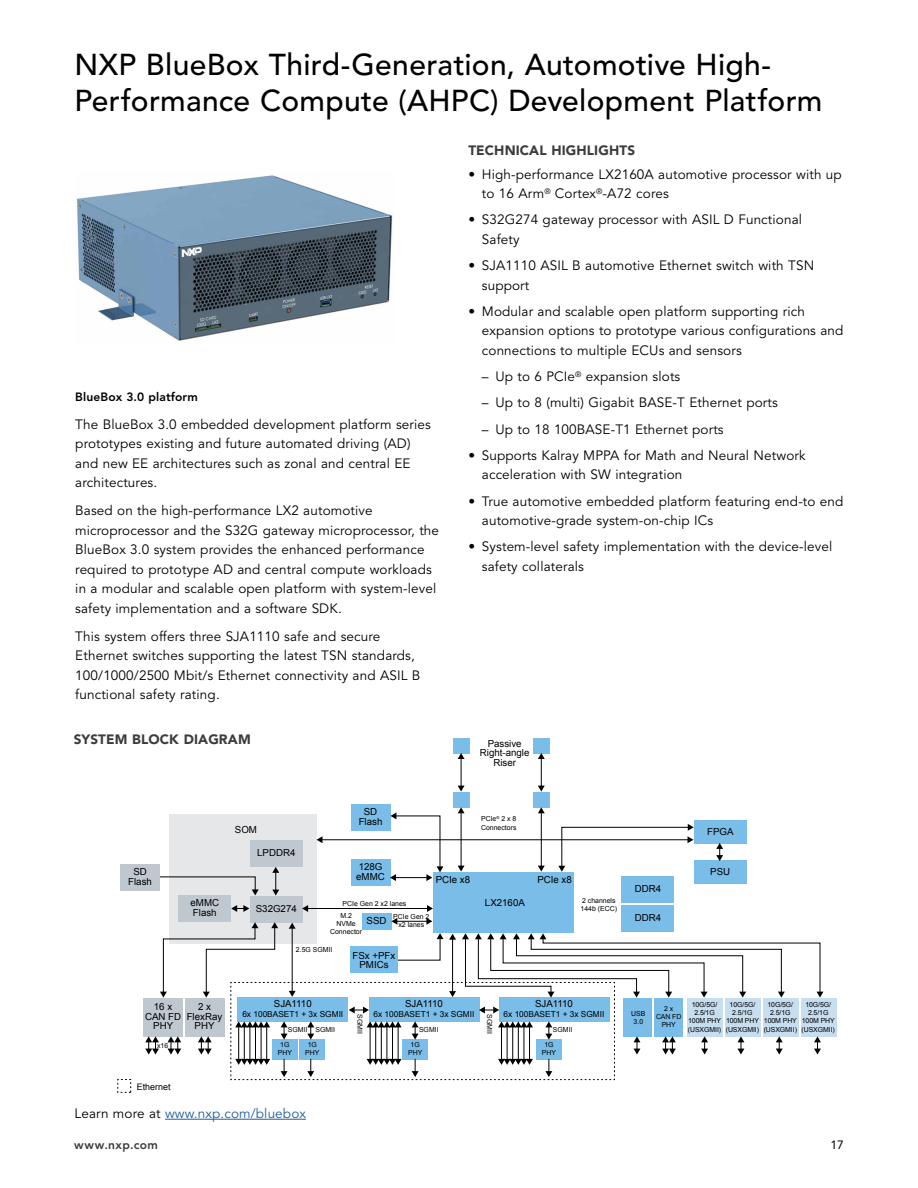
<style>
.page{position:relative;width:918px;height:1188px;background:#fff}
.page>*{position:absolute;margin:0;border:0;box-sizing:border-box;transform-origin:0 0}
.Subhead{font:500 30px/36px "Avenir LT Std";letter-spacing:.01em;color:#000}
.Body_Text{font:13.5px/19.5px "Avenir LT Std";letter-spacing:.01em;color:#000}
.Body_Text_Bullet{font:13.5px/19.5px "Avenir LT Std";letter-spacing:.01em;color:#000}
.Body_Text_Sub_Bullet{font:13.5px "Avenir LT Std";letter-spacing:.01em;color:#000}
.Body_Text_Header{font:900 13.5px "Avenir LT Std";letter-spacing:.01em;color:#3d3c3d}
.Body_Text-2{font:13.5px "Avenir LT Std";letter-spacing:.01em;color:#215e9e}
.t1{font:12.75px "Arial";letter-spacing:.01em;color:#20272d}
.t2{font:800 12px "Avenir LT Std";letter-spacing:.01em;color:#000}
.t3{font:800 12px "Avenir LT Std";letter-spacing:.035em;color:#3d3c3d}
.t4{font:12px "Avenir LT Std";color:#000}
.t5{font:9.75px/9.8px "Arial";color:#000;text-align:center}
.t6{font:9px "Arial";color:#000}
.t7{font:8.25px "Arial";color:#000}
.t8{font:6.9px/8.2px "Arial";color:#000;text-align:center}
.s1{color:#000}
</style>
<div class="page">
<img style="left:77px;top:175px;width:316px;height:166px">
<hr style="left:165px;top:1119px;width:141px;height:1px;background:#215e9e">
<div style="left:169px;top:814px;width:147px;height:129px;background:#e6e7e8"></div>
<div style="left:250px;top:841px;width:52px;height:26px;background:#bfc7cf"></div>
<div style="left:453px;top:738px;width:17px;height:15px;background:#79bde8"></div>
<div style="left:453px;top:792px;width:17px;height:15px;background:#79bde8"></div>
<div style="left:533px;top:738px;width:17px;height:15px;background:#79bde8"></div>
<div style="left:533px;top:792px;width:17px;height:15px;background:#79bde8"></div>
<div style="left:622px;top:876px;width:52px;height:26px;background:#79bde8"></div>
<div style="left:622px;top:905px;width:52px;height:26px;background:#79bde8"></div>
<div style="left:694px;top:821px;width:52px;height:23px;background:#79bde8"></div>
<div style="left:694px;top:861px;width:52px;height:23px;background:#79bde8"></div>
<div style="left:250px;top:896px;width:52px;height:26px;background:#bfc7cf"></div>
<div style="left:179px;top:896px;width:52px;height:26px;background:#bfc7cf"></div>
<div style="left:120px;top:865px;width:40px;height:26px;background:#bfc7cf"></div>
<div style="left:143px;top:998px;width:40px;height:38px;background:#bfc7cf"></div>
<div style="left:351px;top:804px;width:39px;height:27px;background:#79bde8"></div>
<div style="left:433px;top:872px;width:141px;height:61px;background:#79bde8"></div>
<div style="left:351px;top:859px;width:39px;height:27px;background:#79bde8"></div>
<div style="left:362px;top:913px;width:29px;height:17px;background:#79bde8"></div>
<div style="left:801px;top:998px;width:36px;height:38px;background:#c6def0"></div>
<svg style="left:160px;top:876px;width:99px;height:19px"></svg>
<svg style="left:231px;top:905px;width:18px;height:7px"></svg>
<hr style="left:307px;top:908px;width:121px;height:1px;background:#000">
<svg style="left:302px;top:905px;width:6px;height:7px"></svg>
<svg style="left:427px;top:905px;width:6px;height:7px"></svg>
<svg style="left:716px;top:843px;width:7px;height:18px"></svg>
<svg style="left:272px;top:867px;width:7px;height:29px"></svg>
<hr style="left:461px;top:812px;width:1px;height:55px;background:#000">
<svg style="left:458px;top:807px;width:7px;height:6px"></svg>
<svg style="left:458px;top:866px;width:7px;height:6px"></svg>
<svg style="left:458px;top:753px;width:7px;height:39px"></svg>
<hr style="left:541px;top:812px;width:1px;height:55px;background:#000">
<svg style="left:538px;top:807px;width:7px;height:6px"></svg>
<svg style="left:538px;top:866px;width:7px;height:6px"></svg>
<svg style="left:538px;top:753px;width:7px;height:39px"></svg>
<svg style="left:390px;top:812px;width:53px;height:69px"></svg>
<hr style="left:321px;top:839px;width:368px;height:1px;background:#000">
<svg style="left:317px;top:836px;width:5px;height:7px"></svg>
<svg style="left:558px;top:824px;width:136px;height:48px"></svg>
<svg style="left:145px;top:918px;width:678px;height:162px"></svg>
<div style="left:351px;top:947px;width:47px;height:26px;background:#79bde8"></div>
<p class="Subhead" style="left:75px;top:48px;width:749px">NXP BlueBox Third-Generation, Automotive High-<br>Performance Compute (AHPC) Development Platform</p>
<p class="t2" style="left:75px;top:389px;width:124px">BlueBox 3.0 platform</p>
<p class="Body_Text" style="left:75px;top:414px;width:357px">The BlueBox 3.0 embedded development platform series prototypes existing and future automated driving (AD) and new EE architectures such as zonal and central EE architectures.</p>
<p class="Body_Text" style="left:75px;top:501px;width:365px">Based on the high-performance LX2 automotive microprocessor and the S32G gateway microprocessor, the BlueBox 3.0 system provides the enhanced performance required to prototype AD and central compute workloads in a modular and scalable open platform with system-level safety implementation and a software SDK.</p>
<p class="Body_Text" style="left:75px;top:626px;width:347px">This system offers three SJA1110 safe and secure Ethernet switches supporting the latest TSN standards, 100/1000/2500 Mbit/s Ethernet connectivity and ASIL B functional safety rating.</p>
<p class="t1" style="left:110px;top:663px;width:324px">BlueBox 3.0 BLOCK DIAGRAM (T2 CONFIGURATION)</p>
<p class="Body_Text_Header" style="left:74px;top:731px;width:179px">SYSTEM BLOCK DIAGRAM</p>
<p class="Body_Text_Header" style="left:468px;top:142px;width:168px">TECHNICAL HIGHLIGHTS</p>
<p class="Body_Text_Bullet" style="left:482px;top:165px;width:361px;text-indent:-14px">• High-performance LX2160A automotive processor with up to 16 Arm<sup>®</sup> Cortex<sup>®</sup>-A72 cores</p>
<p class="Body_Text_Bullet" style="left:482px;top:210px;width:322px;text-indent:-14px">• S32G274 gateway processor with ASIL D Functional<br>Safety</p>
<p class="Body_Text_Bullet" style="left:482px;top:256px;width:334px;text-indent:-14px">• SJA1110 ASIL B automotive Ethernet switch with TSN support</p>
<p class="Body_Text_Bullet" style="left:482px;top:302px;width:363px;text-indent:-14px">• Modular and scalable open platform supporting rich expansion options to prototype various configurations and connections to multiple ECUs and sensors</p>
<p class="Body_Text_Sub_Bullet" style="left:482px;top:369px;width:200px">– Up to 6 PCIe<sup>®</sup> expansion slots</p>
<p class="Body_Text_Sub_Bullet" style="left:482px;top:395px;width:298px">– Up to 8 (multi) Gigabit BASE-T Ethernet ports</p>
<p class="Body_Text_Sub_Bullet" style="left:482px;top:421px;width:243px">– Up to 18 100BASE-T1 Ethernet ports</p>
<p class="Body_Text_Bullet" style="left:482px;top:446px;width:325px;text-indent:-14px">• Supports Kalray MPPA for Math and Neural Network acceleration with SW integration</p>
<p class="Body_Text_Bullet" style="left:482px;top:492px;width:363px;text-indent:-14px">• True automotive embedded platform featuring end-to end automotive-grade system-on-chip ICs</p>
<p class="Body_Text_Bullet" style="left:482px;top:537px;width:352px;text-indent:-14px">• System-level safety implementation with the device-level safety collaterals</p>
<p class="t5" style="left:480px;top:739px;width:51px">Passive<br>Right-angle<br>Riser</p>
<p class="t5" style="left:235px;top:825px;width:24px">SOM</p>
<p class="t5" style="left:359px;top:807px;width:25px">SD<br>Flash</p>
<p class="t8" style="left:481px;top:815px;width:37px;text-align:left">PCIe<sup>®</sup> 2 x 8<br>Connectors</p>
<p class="t5" style="left:257px;top:848px;width:40px">LPDDR4</p>
<p class="t5" style="left:128px;top:867px;width:25px">SD<br>Flash</p>
<p class="t5" style="left:191px;top:898px;width:30px;text-align:left">eMMC<br>Flash</p>
<p class="t5" style="left:256px;top:903px;width:42px">S32G274</p>
<p class="t5" style="left:356px;top:862px;width:30px;text-align:left">128G eMMC</p>
<p class="t5" style="left:367px;top:916px;width:21px">SSD</p>
<p class="t5" style="left:436px;top:874px;width:36px">PCIe x8</p>
<p class="t5" style="left:537px;top:874px;width:36px">PCIe x8</p>
<p class="t5" style="left:485px;top:898px;width:41px">LX2160A</p>
<p class="t8" style="left:343px;top:900px;width:65px">PCIe Gen 2 x2 lanes</p>
<p class="t8" style="left:330px;top:911px;width:33px">M.2<br>NVMe<br>Connector</p>
<p class="t8" style="left:393px;top:912px;width:38px">PCIe Gen 2 x2 lanes</p>
<p class="t8" style="left:581px;top:897px;width:38px;text-align:left">2 channels<br>144b (ECC)</p>
<p class="t8" style="left:296px;top:946px;width:38px">2.5G SGMII</p>
<p class="t5" style="left:353px;top:951px;width:44px">FSx +PFx<br>PMICs</p>
<p class="t5" style="left:145px;top:1002px;width:38px">16 x<br>CAN FD<br>PHY</p>
<p class="t5" style="left:187px;top:1002px;width:37px">2 x<br>FlexRay<br>PHY</p>
<p class="t5" style="left:274px;top:999px;width:39px">SJA1110</p>
<p class="t7" style="left:242px;top:1009px;width:102px">6x 100BASET1 + 3x SGMII</p>
<p class="t8" style="left:288px;top:1025px;width:21px">SGMII</p>
<p class="t8" style="left:315px;top:1025px;width:21px">SGMII</p>
<p class="t8" style="left:364px;top:1014px;width:21px;rotate:90deg">SGMII</p>
<p class="t5" style="left:405px;top:999px;width:39px">SJA1110</p>
<p class="t7" style="left:374px;top:1009px;width:102px">6x 100BASET1 + 3x SGMII</p>
<p class="t8" style="left:419px;top:1025px;width:21px">SGMII</p>
<p class="t8" style="left:494px;top:1014px;width:21px;rotate:90deg">SGMII</p>
<p class="t5" style="left:535px;top:999px;width:39px">SJA1110</p>
<p class="t7" style="left:504px;top:1009px;width:102px">6x 100BASET1 + 3x SGMII</p>
<p class="t8" style="left:553px;top:1025px;width:21px">SGMII</p>
<p class="t8" style="left:157px;top:1042px;width:13px">x16</p>
<p class="t8" style="left:278px;top:1041px;width:16px">1G<br>PHY</p>
<p class="t8" style="left:305px;top:1041px;width:16px">1G<br>PHY</p>
<p class="t8" style="left:408px;top:1041px;width:16px">1G<br>PHY</p>
<p class="t8" style="left:542px;top:1041px;width:16px">1G<br>PHY</p>
<p class="t6" style="left:137px;top:1081px;width:35px">Ethernet</p>
<p class="Body_Text-2" style="left:75px;top:1105px;width:233px"><span class="s1">Learn more at</span> www.nxp.com/bluebox</p>
<p class="t5" style="left:635px;top:883px;width:28px">DDR4</p>
<p class="t5" style="left:635px;top:912px;width:28px">DDR4</p>
<p class="t5" style="left:707px;top:827px;width:28px">FPGA</p>
<p class="t5" style="left:710px;top:867px;width:21px">PSU</p>
<p class="t8" style="left:631px;top:1009px;width:16px">USB<br>3.0</p>
<p class="t8" style="left:726px;top:1000px;width:35px">10G/5G/<br>2.5/1G<br>100M PHY (USXGMII)</p>
<p class="t8" style="left:656px;top:1004px;width:27px">2 x<br>CAN FD<br>PHY</p>
<p class="t8" style="left:688px;top:1000px;width:35px">10G/5G/<br>2.5/1G<br>100M PHY (USXGMII)</p>
<p class="t8" style="left:764px;top:1000px;width:35px">10G/5G/<br>2.5/1G<br>100M PHY (USXGMII)</p>
<p class="t8" style="left:802px;top:1000px;width:35px">10G/5G/<br>2.5/1G<br>100M PHY (USXGMII)</p>
<p class="t3" style="left:74px;top:1137px;width:85px">www.nxp.com</p>
<p class="t4" style="left:830px;top:1137px;width:15px">17</p>
</div>
